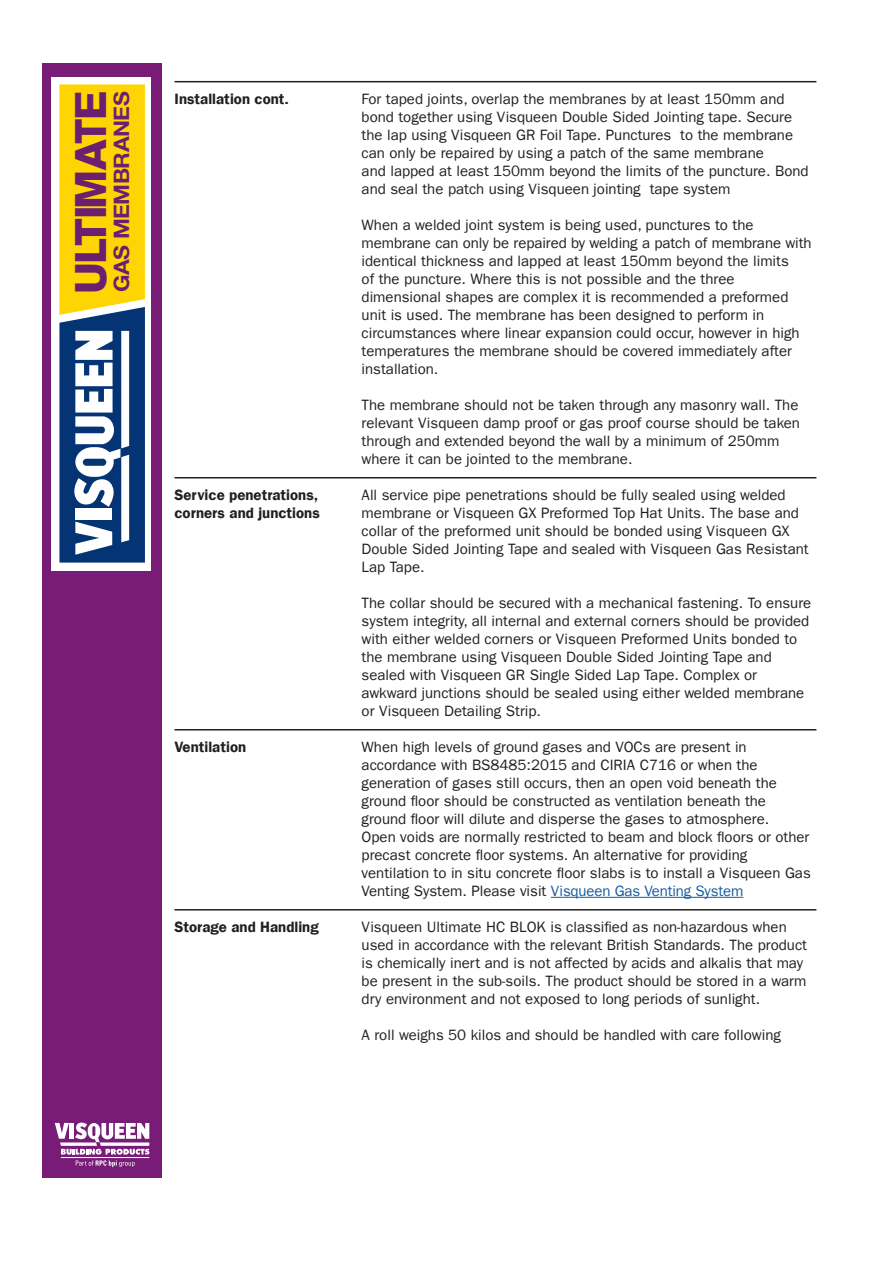
<style>
.page{position:relative;width:893px;height:1263px;background:#fff}
.page>*{position:absolute;margin:0;border:0;box-sizing:border-box;transform-origin:0 0}
.t1{font:800 43.05px "Helvetica Neue LT";letter-spacing:-.05em;color:#6b206f}
.t2{font:700 21.3px "Helvetica Neue LT";letter-spacing:-.02em;color:#6b206f;scale:1.08 1}
.Rule_1{font:15px/18px "Franklin Gothic LT";color:#231f20}
.Paragraph_Style_1{font:15px/18px "Franklin Gothic LT";color:#231f20}
.Rule_1-2{font:600 15px "Franklin Gothic LT";color:#231f20}
.s1{color:#175d9e}
</style>
<div class="page">
<div style="left:43px;top:64px;width:119px;height:1114px;background:#781c78"></div>
<div style="left:52px;top:77px;width:99px;height:493px;background:#fff"></div>
<svg style="left:59px;top:84px;width:86px;height:479px"></svg>
<svg style="left:55px;top:1122px;width:94px;height:32px"></svg>
<hr style="left:61px;top:1157px;width:88px;height:1px;background:#fff">
<svg style="left:76px;top:1160px;width:59px;height:7px"></svg>
<hr style="left:174px;top:81px;width:642px;height:1px;background:#231f20">
<hr style="left:174px;top:477px;width:642px;height:1px;background:#231f20">
<hr style="left:174px;top:729px;width:642px;height:1px;background:#231f20">
<hr style="left:551px;top:897px;width:192px;height:1px;background:#175d9e">
<hr style="left:174px;top:909px;width:642px;height:1px;background:#231f20">
<h1 class="t1" style="left:65px;top:294px;width:205px;rotate:-90deg">ULTIMATE</h1>
<h2 class="t2" style="left:108px;top:292px;width:187px;rotate:-90deg">GAS MEMBRANES</h2>
<p class="Rule_1-2" style="left:174px;top:90px;width:116px">Installation cont.</p>
<p class="Rule_1" style="left:362px;top:90px;width:448px">For taped joints, overlap the membranes by at least 150mm and bond together using Visqueen Double Sided Jointing tape. Secure the lap using Visqueen GR Foil Tape. Punctures to the membrane can only be repaired by using a patch of the same membrane<br>and lapped at least 150mm beyond the limits of the puncture. Bond and seal the patch using Visqueen jointing tape system</p>
<p class="Paragraph_Style_1" style="left:362px;top:216px;width:452px">When a welded joint system is being used, punctures to the membrane can only be repaired by welding a patch of membrane with identical thickness and lapped at least 150mm beyond the limits<br>of the puncture. Where this is not possible and the three dimensional shapes are complex it is recommended a preformed unit is used. The membrane has been designed to perform in circumstances where linear expansion could occur, however in high temperatures the membrane should be covered immediately after installation.</p>
<p class="Paragraph_Style_1" style="left:362px;top:396px;width:440px">The membrane should not be taken through any masonry wall. The relevant Visqueen damp proof or gas proof course should be taken through and extended beyond the wall by a minimum of 250mm where it can be jointed to the membrane.</p>
<p class="Rule_1-2" style="left:174px;top:486px;width:145px">Service penetrations,</p>
<p class="Rule_1" style="left:362px;top:486px;width:426px">All service pipe penetrations should be fully sealed using welded</p>
<p class="Rule_1-2" style="left:174px;top:504px;width:147px">corners and junctions</p>
<p class="Rule_1" style="left:362px;top:504px;width:449px">membrane or Visqueen GX Preformed Top Hat Units. The base and collar of the preformed unit should be bonded using Visqueen GX Double Sided Jointing Tape and sealed with Visqueen Gas Resistant Lap Tape.</p>
<p class="Rule_1" style="left:362px;top:594px;width:451px">The collar should be secured with a mechanical fastening. To ensure system integrity, all internal and external corners should be provided with either welded corners or Visqueen Preformed Units bonded to the membrane using Visqueen Double Sided Jointing Tape and sealed with Visqueen GR Single Sided Lap Tape. Complex or awkward junctions should be sealed using either welded membrane or Visqueen Detailing Strip.</p>
<p class="Rule_1-2" style="left:174px;top:738px;width:73px">Ventilation</p>
<p class="Rule_1" style="left:362px;top:738px;width:451px">When high levels of ground gases and VOCs are present in accordance with BS8485:2015 and CIRIA C716 or when the generation of gases still occurs, then an open void beneath the ground floor should be constructed as ventilation beneath the ground floor will dilute and disperse the gases to atmosphere.<br>Open voids are normally restricted to beam and block floors or other precast concrete floor systems. An alternative for providing ventilation to in situ concrete floor slabs is to install a Visqueen Gas Venting System. Please visit <span class="s1">Visqueen Gas Venting System</span></p>
<p class="Rule_1-2" style="left:174px;top:918px;width:146px">Storage and Handling</p>
<p class="Rule_1" style="left:362px;top:918px;width:447px">Visqueen Ultimate HC BLOK is classified as non-hazardous when used in accordance with the relevant British Standards. The product is chemically inert and is not affected by acids and alkalis that may be present in the sub-soils. The product should be stored in a warm dry environment and not exposed to long periods of sunlight.</p>
<p class="Rule_1" style="left:362px;top:1026px;width:421px">A roll weighs 50 kilos and should be handled with care following</p>
</div>
